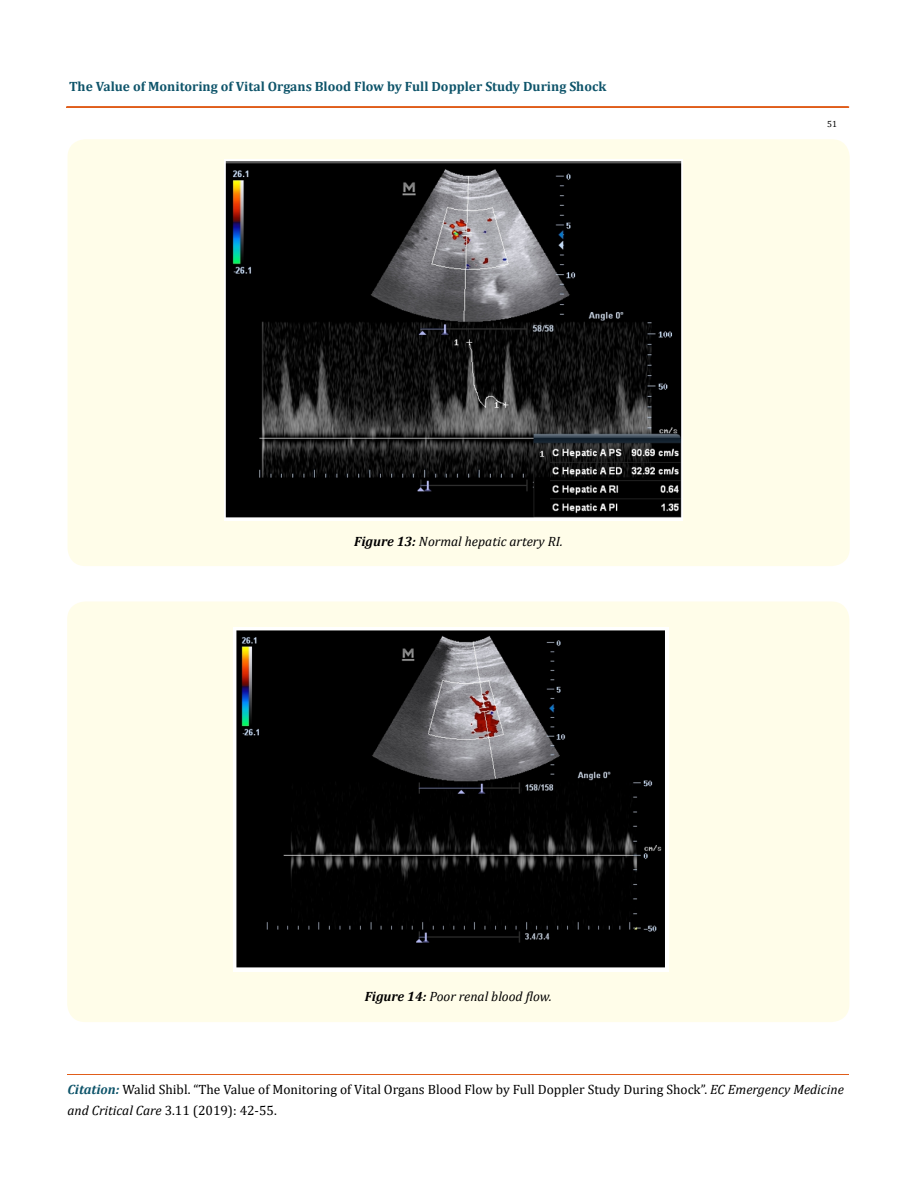
<style>
.page{position:relative;width:917px;height:1188px;background:#fff}
.page>*{position:absolute;margin:0;border:0;box-sizing:border-box;transform-origin:0 0}
.t1{font:13.5px/21px "Cambria";color:#000}
.t2{font:700 13.5px "Cambria";color:#0e546a}
.t3{font:italic 13.5px "Cambria";color:#000}
.t4{font:9px "Cambria";color:#000}
.s1{font-weight:700}
.s2{font-weight:700;font-style:italic;color:#0e546a}
.s3{font-style:italic}
</style>
<div class="page">
<div style="left:66px;top:107px;width:782px;height:1px;border:1px solid #e05d1a"></div>
<hr style="left:67px;top:1074px;width:782px;height:1px;background:#e05d1a">
<div style="left:67px;top:139px;width:782px;height:427px;background:#fffde9;border-radius:18px"></div>
<img style="left:224px;top:160px;width:459px;height:360px">
<div style="left:67px;top:601px;width:782px;height:421px;background:#fffde9;border-radius:18px"></div>
<img style="left:234px;top:627px;width:434px;height:345px">
<p class="t2" style="left:69px;top:77px;width:539px">The Value of Monitoring of Vital Organs Blood Flow by Full Doppler Study During Shock</p>
<p class="t3" style="left:354px;top:532px;width:210px"><span class="s1">Figure 13:</span> Normal hepatic artery RI.</p>
<p class="t3" style="left:365px;top:987px;width:189px"><span class="s1">Figure 14:</span> Poor renal blood flow.</p>
<p class="t4" style="left:827px;top:119px;width:11px">51</p>
<p class="t1" style="left:67px;top:1079px;width:777px"><span class="s2">Citation:</span> Walid Shibl. “The Value of Monitoring of Vital Organs Blood Flow by Full Doppler Study During Shock”. <span class="s3">EC Emergency Medicine and Critical Care</span> 3.11 (2019): 42-55.</p>
</div>
